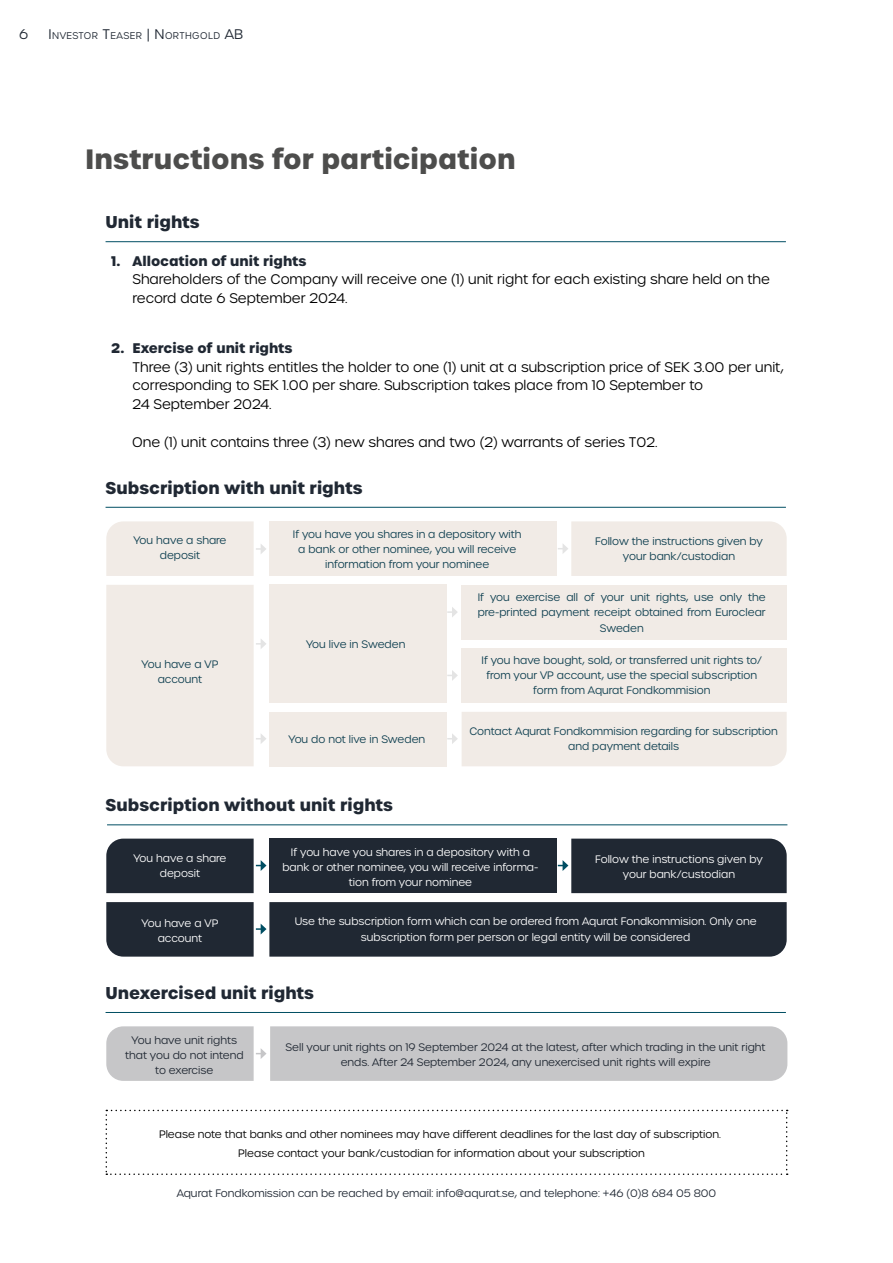
<style>
.page{position:relative;width:893px;height:1263px;background:#fff}
.page>*{position:absolute;margin:0;border:0;box-sizing:border-box;transform-origin:0 0}
.t1{font:700 27px "Urbane";color:#4d4d4c}
.t2{font:700 16.5px "Urbane";color:#202833}
.t3{font:300 13.5px/18.8px "Urbane";color:#000}
.t4{font:700 13.5px "Urbane";color:#202833}
.t5{font:300 13.5px "Urbane";color:#202833}
.t6{font:300 10.5px/15.3px "Urbane";color:#0e3f50;text-align:center}
.t7{font:300 10.5px/15.3px "Urbane";color:#fff;text-align:center}
.t8{font:300 10.5px/15.3px "Urbane";color:#202833;text-align:center}
.t9{font:300 10.5px/19px "Urbane";color:#000;text-align:center}
.t10{font:300 9.45px "Urbane";letter-spacing:.045em;color:#202833}
.s1{font-size:13.5px}
</style>
<div class="page">
<hr style="left:106px;top:241px;width:680px;height:1px;background:#004e63">
<hr style="left:107px;top:824px;width:680px;height:1px;background:#004e63">
<div style="left:269px;top:839px;width:288px;height:54px;background:#202833"></div>
<svg style="left:106px;top:839px;width:160px;height:54px;background:#323943"></svg>
<div style="left:106px;top:902px;width:681px;height:55px;background:#202833"></div>
<svg style="left:558px;top:839px;width:229px;height:54px;background:#2d353f"></svg>
<hr style="left:106px;top:1012px;width:680px;height:1px;background:#004e63">
<div style="left:106px;top:1026px;width:681px;height:55px;background:#c6c6c8"></div>
<hr style="left:106px;top:507px;width:680px;height:1px;background:#004e63">
<div style="left:269px;top:521px;width:288px;height:55px;background:#f1ebe6"></div>
<div style="left:269px;top:712px;width:177px;height:54px;background:#f1ebe6"></div>
<div style="left:462px;top:585px;width:325px;height:54px;background:#f1ebe6"></div>
<div style="left:462px;top:648px;width:325px;height:55px;background:#f1ebe6"></div>
<svg style="left:106px;top:585px;width:160px;height:181px;background:#f2ece7"></svg>
<svg style="left:106px;top:521px;width:160px;height:55px;background:#f2ece8"></svg>
<svg style="left:558px;top:521px;width:229px;height:55px;background:#f1ece7"></svg>
<svg style="left:447px;top:607px;width:11px;height:10px"></svg>
<svg style="left:447px;top:670px;width:11px;height:11px"></svg>
<div style="left:447px;top:712px;width:340px;height:54px;background:#f1ebe6"></div>
<div style="left:269px;top:585px;width:177px;height:118px;background:#f1ebe6"></div>
<svg style="left:106px;top:1110px;width:682px;height:65px"></svg>
<p class="t5" style="left:19px;top:25px;width:11px">6</p>
<p class="t10" style="left:49px;top:29px;width:196px"><span class="s1">I</span>NVESTOR <span class="s1">T</span>EASER <span class="s1">| N</span> ORTHGOLD <span class="s1">AB</span></p>
<h1 class="t1" style="left:85px;top:141px;width:432px">Instructions for participation</h1>
<h2 class="t2" style="left:106px;top:211px;width:96px">Unit rights</h2>
<p class="t4" style="left:111px;top:251px;width:197px">1. Allocation of unit rights</p>
<p class="t3" style="left:133px;top:270px;width:639px">Shareholders of the Company will receive one (1) unit right for each existing share held on the record date 6 September 2024.</p>
<p class="t4" style="left:111px;top:339px;width:183px">2. Exercise of unit rights</p>
<p class="t3" style="left:133px;top:357px;width:653px">Three (3) unit rights entitles the holder to one (1) unit at a subscription price of SEK 3.00 per unit, corresponding to SEK 1.00 per share. Subscription takes place from 10 September to<br>24 September 2024.</p>
<p class="t3" style="left:132px;top:432px;width:527px">One (1) unit contains three (3) new shares and two (2) warrants of series T02.</p>
<h2 class="t2" style="left:106px;top:476px;width:259px">Subscription with unit rights</h2>
<p class="t6" style="left:133px;top:532px;width:95px">You have a share deposit</p>
<p class="t6" style="left:293px;top:526px;width:230px">If you have you shares in a depository with a bank or other nominee, you will receive information from your nominee</p>
<p class="t6" style="left:595px;top:533px;width:169px">Follow the instructions given by your bank/custodian</p>
<p class="t6" style="left:142px;top:656px;width:78px">You have a VP account</p>
<p class="t6" style="left:306px;top:636px;width:101px">You live in Sweden</p>
<p class="t6" style="left:289px;top:732px;width:138px">You do not live in Sweden</p>
<h2 class="t2" style="left:106px;top:794px;width:289px">Subscription without unit rights</h2>
<p class="t6" style="left:478px;top:590px;width:289px">If you exercise all of your unit rights, use only the pre-printed payment receipt obtained from Euroclear<br>Sweden</p>
<p class="t6" style="left:481px;top:652px;width:282px">If you have bought, sold, or transferred unit rights to/ from your VP account, use the special subscription form from Aqurat Fondkommision</p>
<p class="t6" style="left:469px;top:724px;width:310px">Contact Aqurat Fondkommision regarding for subscription and payment details</p>
<p class="t7" style="left:133px;top:851px;width:95px">You have a share deposit</p>
<p class="t7" style="left:142px;top:915px;width:78px">You have a VP account</p>
<p class="t7" style="left:282px;top:844px;width:257px">If you have you shares in a depository with a bank or other nominee, you will receive informa&shy;tion from your nominee</p>
<p class="t7" style="left:595px;top:852px;width:169px">Follow the instructions given by your bank/custodian</p>
<p class="t7" style="left:295px;top:914px;width:463px">Use the subscription form which can be ordered from Aqurat Fondkommision. Only one subscription form per person or legal entity will be considered</p>
<h2 class="t2" style="left:106px;top:982px;width:210px">Unexercised unit rights</h2>
<p class="t8" style="left:125px;top:1032px;width:120px">You have unit rights that you do not intend to exercise</p>
<p class="t8" style="left:286px;top:1039px;width:481px">Sell your unit rights on 19 September 2024 at the latest, after which trading in the unit right ends. After 24 September 2024, any unexercised unit rights will expire</p>
<p class="t9" style="left:159px;top:1124px;width:563px">Please note that banks and other nominees may have different deadlines for the last day of subscription.<br>Please contact your bank/custodian for information about your subscription</p>
<p class="t8" style="left:177px;top:1185px;width:541px">Aqurat Fondkomission can be reached by email: info@aqurat.se, and telephone: +46 (0)8 684 05 800</p>
</div>
